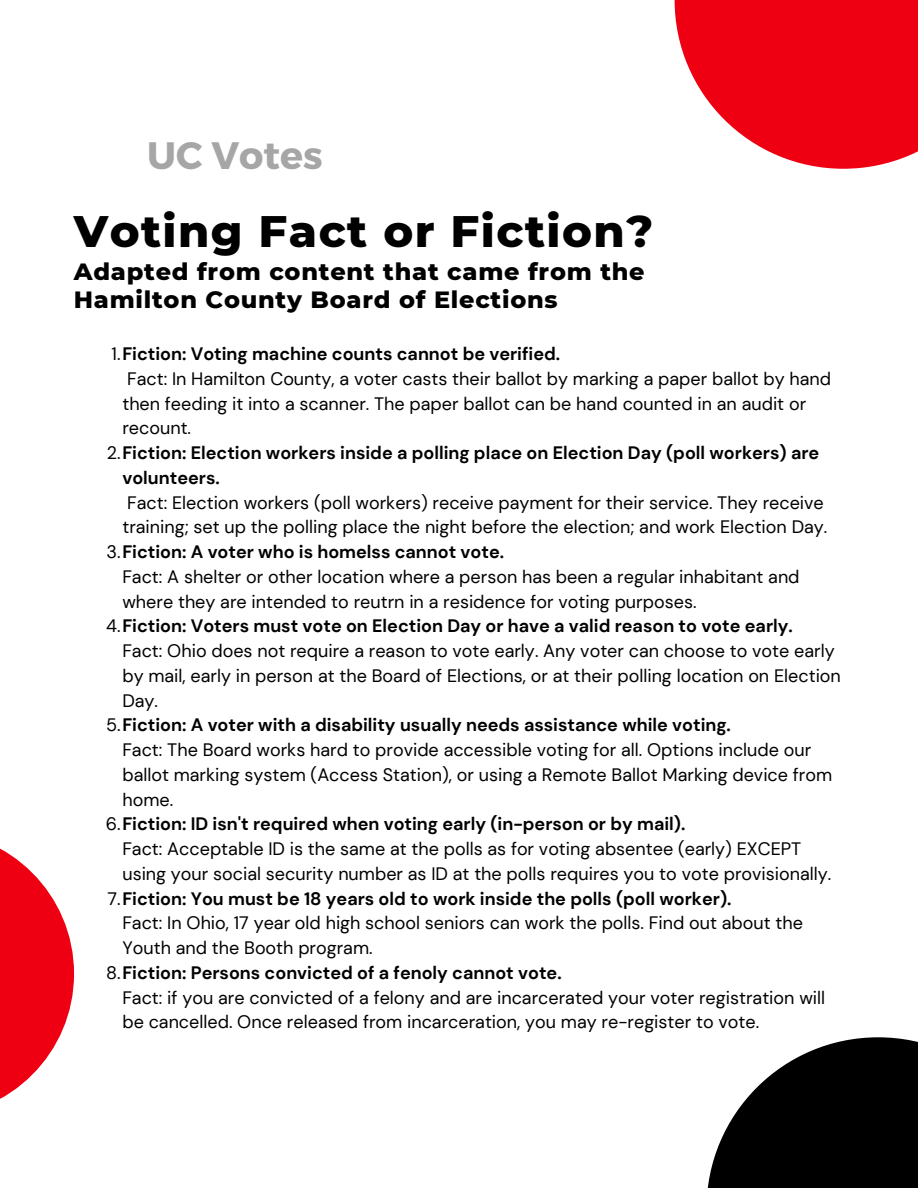
<style>
.page{position:relative;width:918px;height:1188px;background:#fff}
.page>*{position:absolute;margin:0;border:0;box-sizing:border-box;transform-origin:0 0}
.t1{font:800 45px "Montserrat";letter-spacing:.03em;color:#000}
.t2{font:700 38.25px "Montserrat";color:#a6a6a6}
.t3{font:800 24px/28.2px "Montserrat";letter-spacing:.03em;color:#000}
.t4{font:18px/24.8px "DM Sans";color:#000}
.s1{font-weight:700}
</style>
<div class="page">
<svg style="left:707px;top:1037px;width:211px;height:151px"></svg>
<svg style="left:0;top:848px;width:74px;height:251px"></svg>
<svg style="left:675px;top:0;width:243px;height:169px"></svg>
<p class="t2" style="left:147px;top:131px;width:177px">UC Votes</p>
<p class="t1" style="left:74px;top:203px;width:581px">Voting Fact or Fiction?</p>
<p class="t3" style="left:74px;top:257px;width:572px">Adapted from content that came from the<br>Hamilton County Board of Elections</p>
<p class="t4" style="left:122px;top:342px;width:710px;text-indent:-11px">1.<span class="s1">Fiction: Voting machine counts cannot be verified.<br></span>Fact: In Hamilton County, a voter casts their ballot by marking a paper ballot by hand then feeding it into a scanner. The paper ballot can be hand counted in an audit or recount.</p>
<p class="t4" style="left:122px;top:441px;width:707px;text-indent:-16px">2.<span class="s1">Fiction: Election workers inside a polling place on Election Day (poll workers) are volunteers.<br></span>Fact: Election workers (poll workers) receive payment for their service. They receive training; set up the polling place the night before the election; and work Election Day.</p>
<p class="t4" style="left:122px;top:540px;width:679px;text-indent:-16px">3.<span class="s1">Fiction: A voter who is homelss cannot vote.<br></span>Fact: A shelter or other location where a person has been a regular inhabitant and where they are intended to reutrn in a residence for voting purposes.</p>
<p class="t4" style="left:122px;top:614px;width:720px;text-indent:-16px">4.<span class="s1">Fiction: Voters must vote on Election Day or have a valid reason to vote early.<br></span>Fact: Ohio does not require a reason to vote early. Any voter can choose to vote early by mail, early in person at the Board of Elections, or at their polling location on Election Day.</p>
<p class="t4" style="left:122px;top:713px;width:711px;text-indent:-16px">5.<span class="s1">Fiction: A voter with a disability usually needs assistance while voting.<br></span>Fact: The Board works hard to provide accessible voting for all. Options include our ballot marking system (Access Station), or using a Remote Ballot Marking device from home.</p>
<p class="t4" style="left:122px;top:812px;width:711px;text-indent:-17px">6.<span class="s1">Fiction: ID isn't required when voting early (in-person or by mail).<br></span>Fact: Acceptable ID is the same at the polls as for voting absentee (early) EXCEPT using your social security number as ID at the polls requires you to vote provisionally.</p>
<p class="t4" style="left:122px;top:886px;width:682px;text-indent:-15px">7.<span class="s1">Fiction: You must be 18 years old to work inside the polls (poll worker).<br></span>Fact: In Ohio, 17 year old high school seniors can work the polls. Find out about the<br>Youth and the Booth program.</p>
<p class="t4" style="left:122px;top:960px;width:704px;text-indent:-16px">8.<span class="s1">Fiction: Persons convicted of a fenoly cannot vote.<br></span>Fact: if you are convicted of a felony and are incarcerated your voter registration will be cancelled. Once released from incarceration, you may re-register to vote.</p>
</div>
